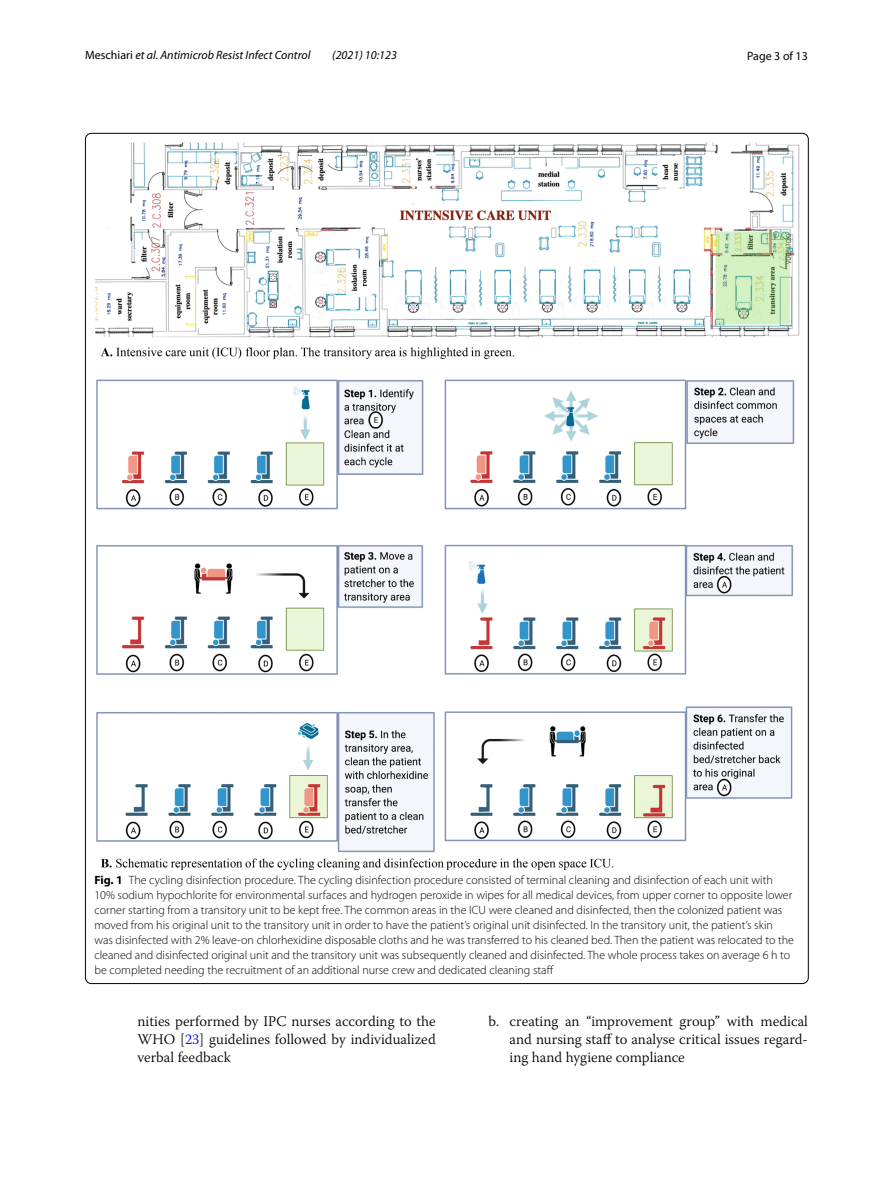
<style>
.page{position:relative;width:893px;height:1187px;background:#fff}
.page>*{position:absolute;margin:0;border:0;box-sizing:border-box;transform-origin:0 0}
.t1{font:300 14.7px/18px "Warnock Pro";color:#000;text-align:justify}
.t2{font:300 12px/15px "Myriad Pro";color:#000}
.t3{font:italic 12px "Myriad Pro";color:#000}
.t4{font:12px "Myriad Pro";color:#000}
.s1{font-style:normal}
.s2{font-weight:700}
.s3{color:#00f}
</style>
<div class="page">
<img style="left:94px;top:142px;width:706px;height:727px">
<p class="t3" style="left:85px;top:48px;width:227px"><span class="s1">Meschiari</span> et al. Antimicrob Resist Infect Control</p>
<p class="t3" style="left:332px;top:48px;width:66px">(2021) 10:123</p>
<p class="t4" style="left:747px;top:48px;width:62px">Page 3 of 13</p>
<p class="t2" style="left:94px;top:872px;width:701px"><span class="s2">Fig. 1</span> The cycling disinfection procedure. The cycling disinfection procedure consisted of terminal cleaning and disinfection of each unit with 10% sodium hypochlorite for environmental surfaces and hydrogen peroxide in wipes for all medical devices, from upper corner to opposite lower corner starting from a transitory unit to be kept free. The common areas in the ICU were cleaned and disinfected, then the colonized patient was moved from his original unit to the transitory unit in order to have the patient’s original unit disinfected. In the transitory unit, the patient’s skin was disinfected with 2% leave-on chlorhexidine disposable cloths and he was transferred to his cleaned bed. Then the patient was relocated to the cleaned and disinfected original unit and the transitory unit was subsequently cleaned and disinfected. The whole process takes on average 6 h to be completed needing the recruitment of an additional nurse crew and dedicated cleaning staff</p>
<p class="t1" style="left:138px;top:1011px;width:300px">nities performed by IPC nurses according to the WHO [<span class="s3">23</span>] guidelines followed by individualized verbal feedback</p>
<p class="t1" style="left:510px;top:1011px;width:300px;text-indent:-21px">b. creating an “improvement group” with medical and nursing staff to analyse critical issues regard&shy;ing hand hygiene compliance</p>
</div>
